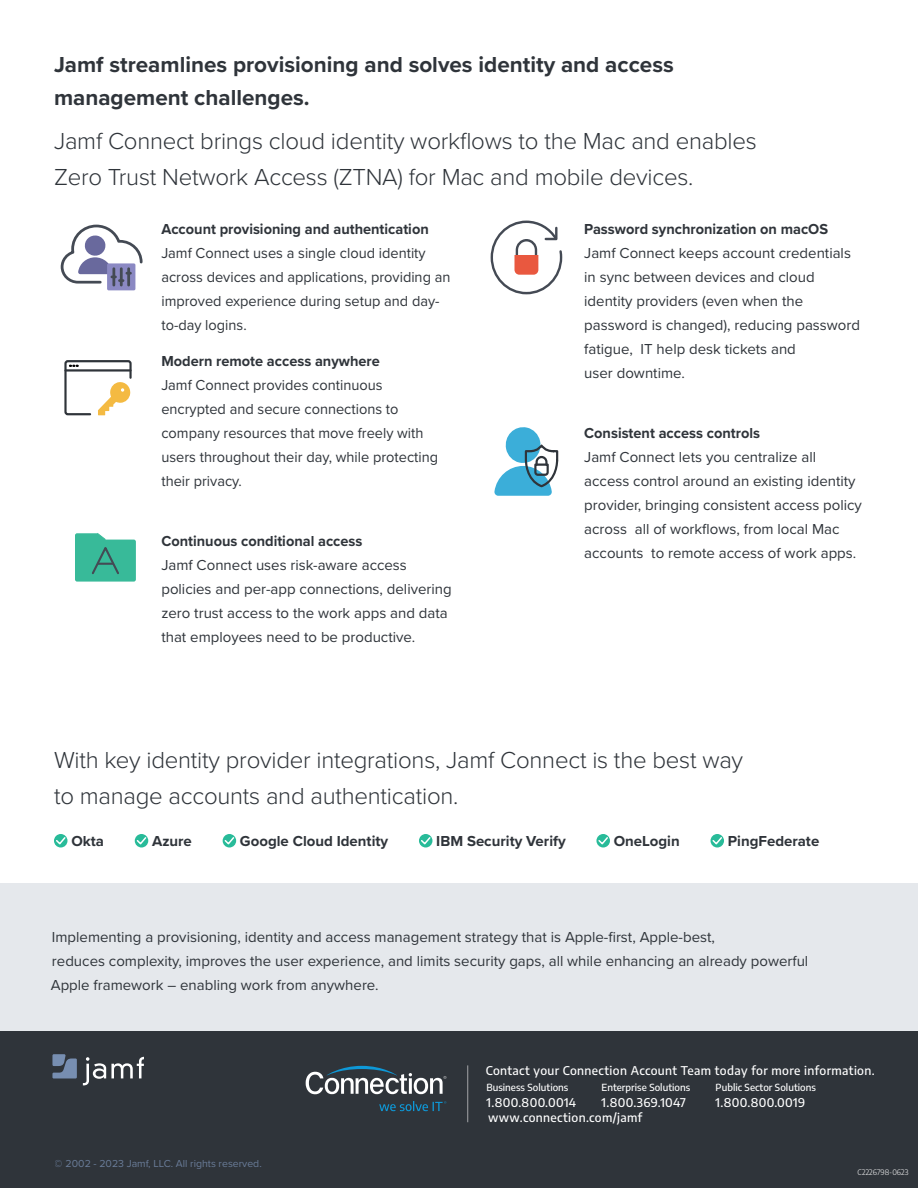
<style>
.page{position:relative;width:918px;height:1188px;background:#fff}
.page>*{position:absolute;margin:0;border:0;box-sizing:border-box;transform-origin:0 0}
.t1{font:300 24px/36px "Proxima Nova";letter-spacing:-.01em;color:#2f343a}
.t2{font:700 22.5px/33px "Proxima Nova";color:#2f343a}
.t3{font:15px/24px "Proxima Nova";color:#2f343a}
.t4{font:700 15px "Proxima Nova";color:#2f343a}
.Cobrand_CTA{font:500 12px "Encode Sans";letter-spacing:.03em;color:#fff}
.t5{font:10.5px "Proxima Nova";color:#788eb0}
.t6{font:500 9.75px "Encode Sans";color:#fff}
.Copyright{font:300 7.5px "Encode Sans";color:#fff}
.s1{font-weight:700}
</style>
<div class="page">
<div style="left:0;top:1025px;width:918px;height:163px;background:#2f343a"></div>
<svg style="left:83px;top:1057px;width:61px;height:28px"></svg>
<svg style="left:52px;top:1054px;width:25px;height:24px"></svg>
<svg style="left:54px;top:834px;width:13px;height:14px"></svg>
<svg style="left:55px;top:836px;width:12px;height:10px"></svg>
<svg style="left:135px;top:834px;width:13px;height:14px"></svg>
<svg style="left:135px;top:836px;width:13px;height:10px"></svg>
<svg style="left:223px;top:834px;width:13px;height:14px"></svg>
<svg style="left:223px;top:836px;width:13px;height:10px"></svg>
<svg style="left:419px;top:834px;width:13px;height:14px"></svg>
<svg style="left:420px;top:836px;width:12px;height:10px"></svg>
<svg style="left:596px;top:834px;width:14px;height:14px"></svg>
<svg style="left:597px;top:836px;width:12px;height:10px"></svg>
<svg style="left:711px;top:834px;width:13px;height:14px"></svg>
<svg style="left:711px;top:836px;width:12px;height:10px"></svg>
<div style="left:0;top:883px;width:918px;height:147px;background:#e5e8ec"></div>
<svg style="left:107px;top:263px;width:28px;height:27px"></svg>
<svg style="left:60px;top:224px;width:83px;height:61px"></svg>
<svg style="left:64px;top:360px;width:68px;height:56px"></svg>
<svg style="left:75px;top:533px;width:61px;height:49px;background:#4aba9e"></svg>
<svg style="left:491px;top:221px;width:71px;height:73px"></svg>
<svg style="left:494px;top:427px;width:65px;height:69px"></svg>
<svg style="left:306px;top:1066px;width:140px;height:28px"></svg>
<svg style="left:379px;top:1101px;width:67px;height:10px"></svg>
<hr style="left:467px;top:1065px;width:1px;height:57px;background:#a3a4a8">
<p class="t2" style="left:54px;top:47px;width:621px">Jamf streamlines provisioning and solves identity and access management challenges.</p>
<p class="t1" style="left:54px;top:122px;width:704px">Jamf Connect brings cloud identity workflows to the Mac and enables<br>Zero Trust Network Access (ZTNA) for Mac and mobile devices.</p>
<p class="t3" style="left:161px;top:216px;width:291px"><span class="s1">Account provisioning and authentication </span>Jamf Connect uses a single cloud identity across devices and applications, providing an improved experience during setup and day&shy;to-day logins.</p>
<p class="t3" style="left:161px;top:348px;width:278px"><span class="s1">Modern remote access anywhere<br></span>Jamf Connect provides continuous encrypted and secure connections to company resources that move freely with users throughout their day, while protecting their privacy.</p>
<p class="t3" style="left:161px;top:528px;width:292px"><span class="s1">Continuous conditional access<br></span>Jamf Connect uses risk-aware access policies and per-app connections, delivering zero trust access to the work apps and data that employees need to be productive.</p>
<p class="t3" style="left:584px;top:216px;width:277px"><span class="s1">Password synchronization on macOS </span>Jamf Connect keeps account credentials in sync between devices and cloud identity providers (even when the password is changed), reducing password fatigue, IT help desk tickets and<br>user downtime.</p>
<p class="t3" style="left:584px;top:420px;width:279px"><span class="s1">Consistent access controls<br></span>Jamf Connect lets you centralize all access control around an existing identity provider, bringing consistent access policy across all of workflows, from local Mac accounts to remote access of work apps.</p>
<p class="t1" style="left:54px;top:741px;width:691px">With key identity provider integrations, Jamf Connect is the best way to manage accounts and authentication.</p>
<p class="t4" style="left:71px;top:830px;width:34px">Okta</p>
<p class="t4" style="left:152px;top:830px;width:41px">Azure</p>
<p class="t4" style="left:240px;top:830px;width:150px">Google Cloud Identity</p>
<p class="t4" style="left:436px;top:830px;width:131px">IBM Security Verify</p>
<p class="t4" style="left:614px;top:830px;width:67px">OneLogin</p>
<p class="t4" style="left:728px;top:830px;width:93px">PingFederate</p>
<p class="t3" style="left:51px;top:924px;width:759px">Implementing a provisioning, identity and access management strategy that is Apple-first, Apple-best,<br>reduces complexity, improves the user experience, and limits security gaps, all while enhancing an already powerful<br>Apple framework – enabling work from anywhere.</p>
<p class="Cobrand_CTA" style="left:486px;top:1062px;width:390px">Contact your Connection Account Team today for more information.</p>
<p class="t5" style="left:55px;top:1156px;width:209px">© 2002 - 2023 Jamf, LLC. All rights reserved.</p>
<p class="t6" style="left:487px;top:1081px;width:83px">Business Solutions</p>
<p class="Cobrand_CTA" style="left:487px;top:1094px;width:91px">1.800.800.0014</p>
<p class="t6" style="left:602px;top:1081px;width:90px">Enterprise Solutions</p>
<p class="Cobrand_CTA" style="left:602px;top:1094px;width:86px">1.800.369.1047</p>
<p class="Cobrand_CTA" style="left:488px;top:1109px;width:156px">www.connection.com/jamf</p>
<p class="t6" style="left:716px;top:1081px;width:102px">Public Sector Solutions</p>
<p class="Cobrand_CTA" style="left:716px;top:1094px;width:91px">1.800.800.0019</p>
<p class="Copyright" style="left:858px;top:1167px;width:52px">C2226798-0623</p>
</div>
